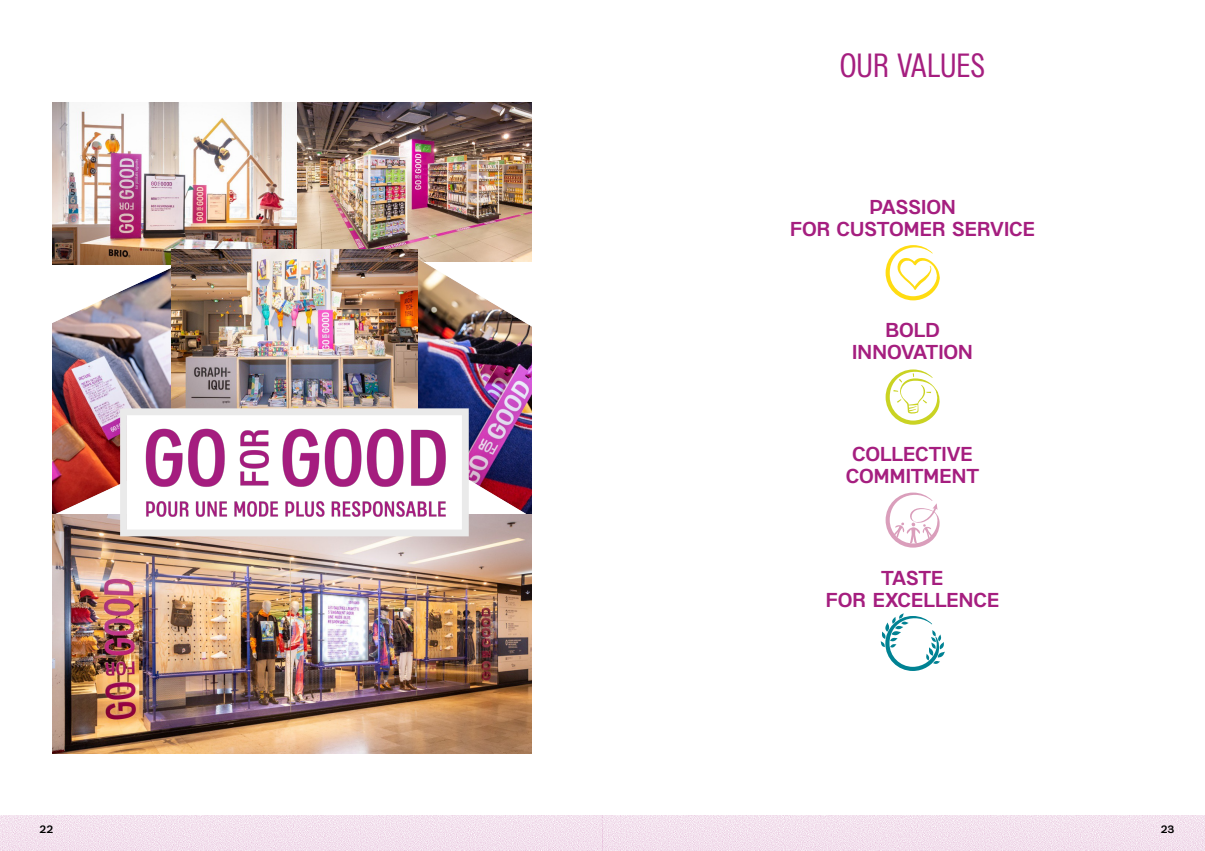
<style>
.page{position:relative;width:1205px;height:851px;background:#fff}
.page>*{position:absolute;margin:0;border:0;box-sizing:border-box;transform-origin:0 0}
.t1{font:31.25px "GL Bader Narrow";letter-spacing:-.02em;color:#a51e7f}
.t2{font:700 18.75px/22.5px "GL Bader";letter-spacing:-.02em;color:#a51e7f;text-align:center}
.t3{font:700 10px "GL Bader";color:#000}
</style>
<div class="page">
<img style="left:0;top:815px;width:1205px;height:35px">
<svg style="left:885px;top:492px;width:54px;height:55px"></svg>
<svg style="left:885px;top:369px;width:55px;height:55px"></svg>
<svg style="left:880px;top:613px;width:65px;height:58px"></svg>
<svg style="left:885px;top:245px;width:55px;height:55px"></svg>
<img style="left:296px;top:102px;width:235px;height:148px">
<img style="left:53px;top:102px;width:243px;height:159px">
<img style="left:418px;top:250px;width:113px;height:265px">
<img style="left:53px;top:261px;width:118px;height:254px">
<img style="left:53px;top:515px;width:478px;height:238px">
<img style="left:171px;top:249px;width:247px;height:159px">
<img style="left:128px;top:416px;width:333px;height:112px">
<div style="left:120px;top:408px;width:349px;height:128px;border:7px solid #eaeaea"></div>
<h1 class="t1" style="left:840px;top:43px;width:147px">OUR VALUES</h1>
<p class="t2" style="left:790px;top:194px;width:247px">PASSION<br>FOR CUSTOMER SERVICE</p>
<p class="t2" style="left:852px;top:317px;width:123px">BOLD<br>INNOVATION</p>
<p class="t2" style="left:846px;top:441px;width:135px">COLLECTIVE<br>COMMITMENT</p>
<p class="t2" style="left:825px;top:565px;width:176px">TASTE<br>FOR EXCELLENCE</p>
<p class="t3" style="left:40px;top:822px;width:15px">22</p>
<p class="t3" style="left:1160px;top:822px;width:15px">23</p>
</div>
